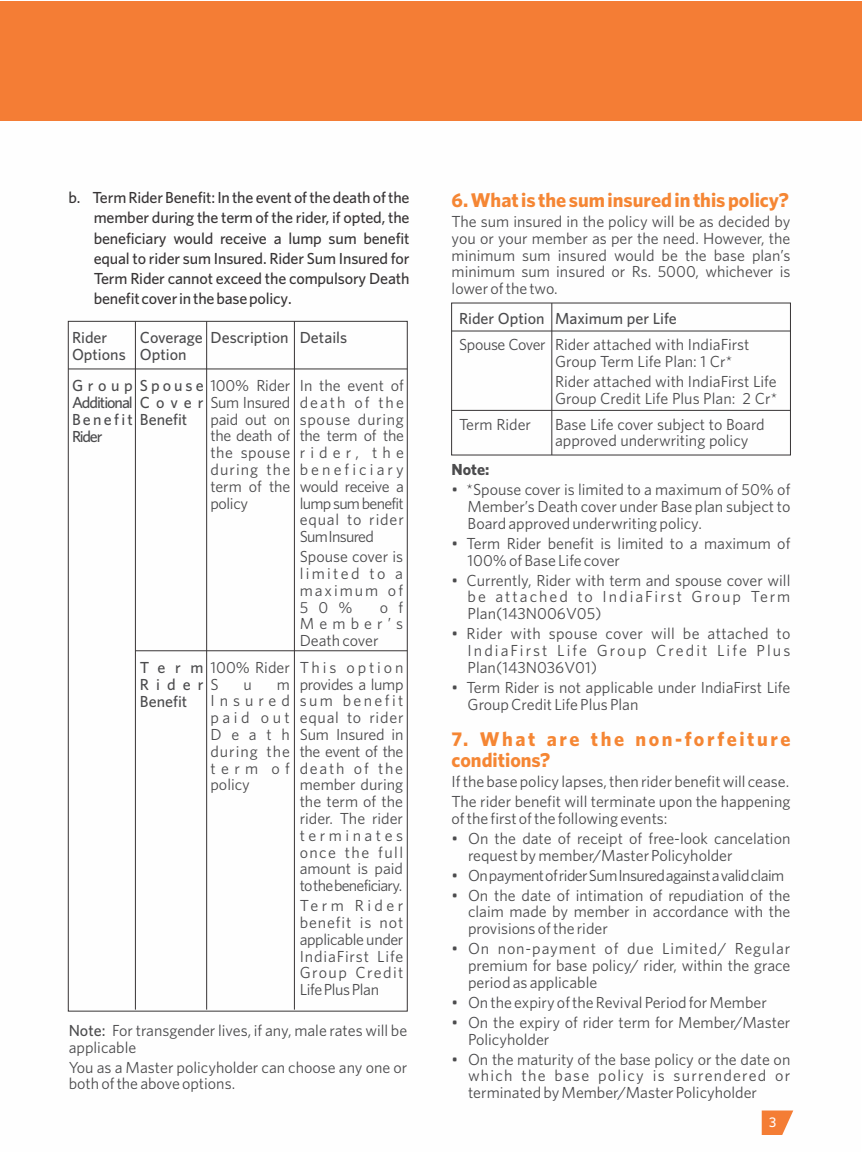
<style>
.page{position:relative;width:864px;height:1152px;background:#fff}
.page>*{position:absolute;margin:0;border:0;box-sizing:border-box;transform-origin:0 0}
.t1{font:700 20px/21px "Whitney";letter-spacing:.13em;color:#f58634}
.t2{font:700 20px "Whitney";color:#f58634}
.t3{font:16px/16.8px "Whitney";color:#4b4b4d;text-align:justify}
.t4{font:500 16px/20.2px "Whitney";letter-spacing:-.01em;color:#373435;text-align:justify}
.t5{font:500 16px/16.8px "Whitney";color:#4b4b4d}
.t6{font:16px "Whitney";letter-spacing:-.035em;color:#4b4b4d}
.t7{font:16px "Whitney";letter-spacing:-.025em;color:#4b4b4d}
.t8{font:700 16px "Whitney";color:#4b4b4d}
.t9{font:500 14px "Whitney";color:#fefefe}
.s1{font-weight:400}
.s2{font-weight:500}
</style>
<div class="page">
<div style="left:0;top:1px;width:861px;height:119px;background:#f47d35"></div>
<svg style="left:762px;top:1111px;width:31px;height:24px"></svg>
<hr style="left:135px;top:321px;width:1px;height:689px;background:#373435">
<hr style="left:68px;top:368px;width:339px;height:1px;background:#373435">
<hr style="left:135px;top:650px;width:272px;height:1px;background:#373435">
<hr style="left:206px;top:321px;width:1px;height:689px;background:#373435">
<hr style="left:294px;top:321px;width:1px;height:689px;background:#373435">
<div style="left:451px;top:303px;width:340px;height:153px;border:1px solid #373435"></div>
<hr style="left:551px;top:303px;width:1px;height:152px;background:#373435">
<hr style="left:452px;top:331px;width:338px;height:1px;background:#373435">
<hr style="left:452px;top:410px;width:338px;height:1px;background:#373435">
<p class="t4" style="left:94px;top:189px;width:317px;text-indent:-25px">b. TermRiderBenefit:In the event ofthedeath ofthe member during the term of the rider, if opted, the beneficiary would receive a lump sum benefit equal to rider sum Insured. Rider Sum Insured for Term Rider cannot exceed the compulsory Death benefitcoverinthebasepolicy.</p>
<p class="t5" style="left:72px;top:330px;width:55px">Rider<br>Options</p>
<p class="t5" style="left:140px;top:330px;width:64px">Coverage<br>Option</p>
<p class="t5" style="left:210px;top:330px;width:80px">Description</p>
<p class="t5" style="left:72px;top:378px;width:220px">Group Spouse <span class="s1">100% Rider<br></span>Additional C o v e r <span class="s1">Sum Insured<br></span>Benefit Benefit<br>Rider</p>
<p class="t3" style="left:210px;top:412px;width:81px">paid out on the death of the spouse during the term of the policy</p>
<p class="t5" style="left:140px;top:660px;width:151px">T e r m <span class="s1">100% Rider<br></span>Rider<span class="s1">S<br></span>Benefit</p>
<p class="t3" style="left:210px;top:677px;width:81px;text-indent:66px">m Insured paid out Death during the term of policy</p>
<p class="t3" style="left:244px;top:677px;width:10px">u</p>
<p class="t5" style="left:300px;top:330px;width:49px">Details</p>
<p class="t3" style="left:300px;top:378px;width:106px">In the event of death of the spouse during the term of the rider, the beneficiary would receive a lump sum benefit equal to rider SumInsured</p>
<p class="t3" style="left:300px;top:549px;width:105px">Spouse cover is limited to a maximum of 50%</p>
<p class="t3" style="left:300px;top:600px;width:105px;text-indent:80px">o f Member’s Death cover</p>
<p class="t3" style="left:300px;top:660px;width:105px">This option provides a lump sum benefit equal to rider Sum Insured in the event of the death of the member during the term of the rider. The rider terminates once the full amount is paid tothebeneficiary.</p>
<p class="t3" style="left:300px;top:898px;width:105px">Term Rider benefit is not applicable under IndiaFirst Life Group Credit LifePlusPlan</p>
<p class="t3" style="left:69px;top:1023px;width:340px"><span class="s2">Note:</span> For transgender lives, if any, male rates will be applicable</p>
<p class="t3" style="left:69px;top:1060px;width:340px">You as a Master policyholder can choose any one or both of the above options.</p>
<p class="t2" style="left:452px;top:192px;width:339px">6. What is the sum insured in this policy?</p>
<p class="t3" style="left:452px;top:214px;width:340px">The sum insured in the policy will be as decided by you or your member as per the need. However, the minimum sum insured would be the base plan’s minimum sum insured or Rs. 5000, whichever is lower of the two.</p>
<p class="t5" style="left:459px;top:311px;width:87px">Rider Option</p>
<p class="t7" style="left:459px;top:339px;width:88px">Spouse Cover</p>
<p class="t3" style="left:459px;top:417px;width:74px">Term Rider</p>
<p class="t5" style="left:555px;top:311px;width:123px">Maximum per Life</p>
<p class="t3" style="left:555px;top:338px;width:196px">Rider attached with IndiaFirst<br>Group Term Life Plan: 1 Cr*</p>
<p class="t3" style="left:555px;top:374px;width:224px">Rider attached with IndiaFirst Life<br>Group Credit Life Plus Plan: 2 Cr*</p>
<p class="t3" style="left:555px;top:417px;width:211px">Base Life cover subject to Board approved underwriting policy</p>
<p class="t8" style="left:452px;top:464px;width:39px">Note:</p>
<p class="t3" style="left:468px;top:482px;width:324px;text-indent:-16px">• *Spouse cover is limited to a maximum of 50% of Member’s Death cover under Base plan subject to Board approved underwriting policy.</p>
<p class="t3" style="left:468px;top:536px;width:324px;text-indent:-16px">• Term Rider benefit is limited to a maximum of<br>100% of Base Life cover</p>
<p class="t3" style="left:468px;top:573px;width:324px;text-indent:-16px">• Currently, Rider with term and spouse cover will be attached to IndiaFirst Group Term Plan(143N006V05)</p>
<p class="t3" style="left:468px;top:626px;width:324px;text-indent:-16px">• Rider with spouse cover will be attached to IndiaFirst Life Group Credit Life Plus Plan(143N036V01)</p>
<p class="t3" style="left:468px;top:680px;width:324px;text-indent:-16px">• Term Rider is not applicable under IndiaFirst Life<br>Group Credit Life Plus Plan</p>
<p class="t1" style="left:452px;top:730px;width:340px">7. What are the non-forfeiture conditions?</p>
<p class="t3" style="left:452px;top:773px;width:340px;line-height:20px">If the base policy lapses, then rider benefit will cease.<br>The rider benefit will terminate upon the happening</p>
<p class="t3" style="left:452px;top:811px;width:218px">of the first of the following events:</p>
<p class="t3" style="left:468px;top:831px;width:324px;text-indent:-16px">• On the date of receipt of free-look cancelation request by member/Master Policyholder</p>
<p class="t6" style="left:452px;top:869px;width:334px">• OnpaymentofriderSumInsuredagainstavalidclaim</p>
<p class="t3" style="left:468px;top:888px;width:324px;text-indent:-16px">• On the date of intimation of repudiation of the claim made by member in accordance with the provisions of the rider</p>
<p class="t3" style="left:468px;top:941px;width:324px;text-indent:-16px">• On non-payment of due Limited/ Regular premium for base policy/ rider, within the grace period as applicable</p>
<p class="t3" style="left:452px;top:995px;width:317px">• On the expiry of the Revival Period for Member</p>
<p class="t3" style="left:468px;top:1015px;width:324px;text-indent:-16px">• On the expiry of rider term for Member/Master<br>Policyholder</p>
<p class="t3" style="left:468px;top:1052px;width:324px;text-indent:-16px">• On the maturity of the base policy or the date on which the base policy is surrendered or terminated by Member/Master Policyholder</p>
<p class="t9" style="left:769px;top:1117px;width:9px">3</p>
</div>
